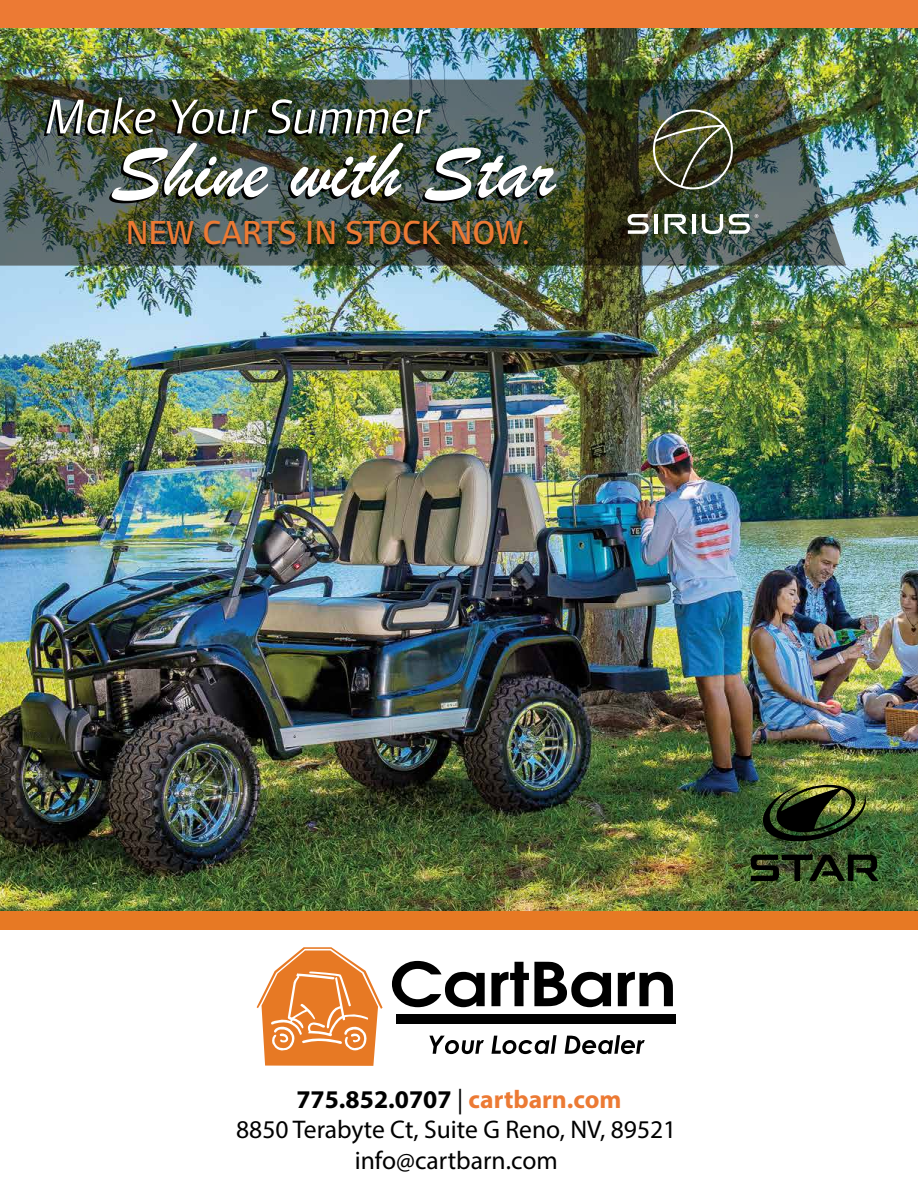
<style>
.page{position:relative;width:918px;height:1188px;background:#fff}
.page>*{position:absolute;margin:0;border:0;box-sizing:border-box;transform-origin:0 0}
.t1{font:82.5px "Brush Script";color:#fff}
.t2{font:italic 50.55px "Foundry Form Sans";color:#fff}
.t3{font:500 34.5px "Foundry Form Sans";color:#ec7a34}
.t4{font:25.65px/30.8px "Myriad Pro";color:#000;text-align:center}
.s1{font-weight:700}
.s2{font-weight:700;color:#ec7a34}
</style>
<div class="page">
<img style="left:0;top:28px;width:918px;height:883px">
<div style="left:0;top:0;width:918px;height:28px;background:#ec7a34"></div>
<svg style="left:429px;top:1035px;width:216px;height:19px"></svg>
<svg style="left:256px;top:947px;width:127px;height:119px"></svg>
<svg style="left:392px;top:961px;width:281px;height:46px"></svg>
<div style="left:396px;top:1014px;width:280px;height:9px;background:#000"></div>
<img style="left:0;top:80px;width:846px;height:186px">
<img style="left:123px;top:215px;width:418px;height:42px">
<svg style="left:751px;top:854px;width:127px;height:27px;background:#27361b"></svg>
<img style="left:762px;top:785px;width:104px;height:57px">
<div style="left:0;top:911px;width:918px;height:19px;background:#e77924"></div>
<svg style="left:628px;top:214px;width:21px;height:20px"></svg>
<hr style="left:655px;top:214px;width:3px;height:20px;background:#fff">
<svg style="left:664px;top:214px;width:24px;height:20px"></svg>
<hr style="left:692px;top:214px;width:4px;height:20px;background:#fff">
<svg style="left:702px;top:214px;width:21px;height:20px"></svg>
<svg style="left:729px;top:214px;width:29px;height:20px"></svg>
<img style="left:653px;top:109px;width:80px;height:80px">
<h2 class="t2" style="left:46px;top:88px;width:385px">Make Your Summer</h2>
<h1 class="t1" style="left:111px;top:116px;width:446px">Shine with Star</h1>
<h3 class="t3" style="left:126px;top:213px;width:406px">NEW CARTS IN STOCK NOW.</h3>
<p class="t4" style="left:236px;top:1083px;width:442px"><span class="s1">775.852.0707</span> | <span class="s2">cartbarn.com<br></span>8850 Terabyte Ct, Suite G Reno, NV, 89521 info@cartbarn.com</p>
</div>
